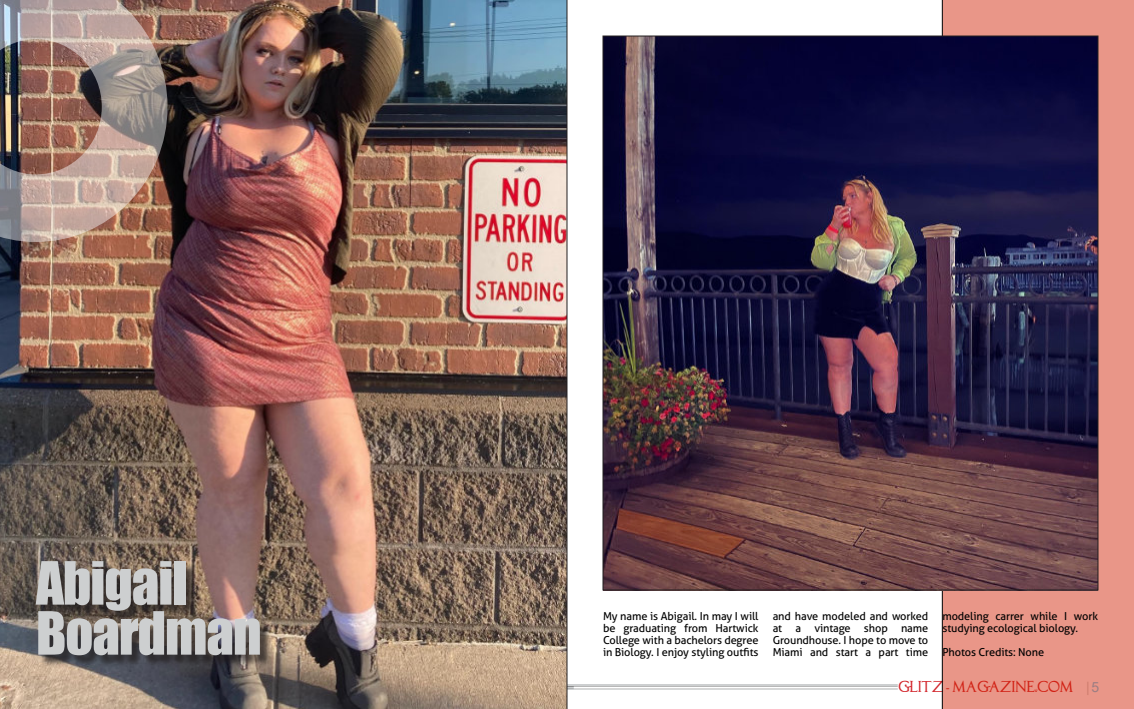
<style>
.page{position:relative;width:1134px;height:709px;background:#fff}
.page>*{position:absolute;margin:0;border:0;box-sizing:border-box;transform-origin:0 0}
.t1{font:55px/50px "Impact";letter-spacing:-.02em;color:#cdcfd0}
.t2{font:14px "Princes SANDTHEFROG";letter-spacing:-.07em;color:#d22329}
.t3{font:11px/12px "Aller";letter-spacing:-.01em;color:#000;text-align:justify}
.s1{font-family:"Arial";color:#cdcfd0}
.s2{font-family:"Arial";color:#6dcff6}
</style>
<div class="page">
<img style="left:567px;top:684px;width:331px;height:5px">
<img style="left:0;top:0;width:567px;height:709px">
<div style="left:942px;top:0;width:192px;height:709px;background:#e99688"></div>
<img style="left:604px;top:37px;width:492px;height:551px">
<img style="left:0;top:0;width:168px;height:242px">
<img style="left:38px;top:563px;width:235px;height:105px">
<h1 class="t1" style="left:36px;top:561px;width:227px">Abigail<br>Boardman</h1>
<p class="t3" style="left:603px;top:611px;width:157px">My name is Abigail. In may I will be graduating from Hartwick College with a bachelors degree in Biology. I enjoy styling outfits</p>
<p class="t3" style="left:773px;top:611px;width:157px">and have modeled and worked at a vintage shop name Groundhouse. I hope to move to Miami and start a part time</p>
<p class="t3" style="left:942px;top:611px;width:157px">modeling carrer while I work studying ecological biology.</p>
<p class="t3" style="left:942px;top:647px;width:103px">Photos Credits: None</p>
<p class="t2" style="left:898px;top:681px;width:203px">GLITZ - MAGAZINE.COM <span class="s1">|</span> <span class="s2">5</span></p>
</div>
